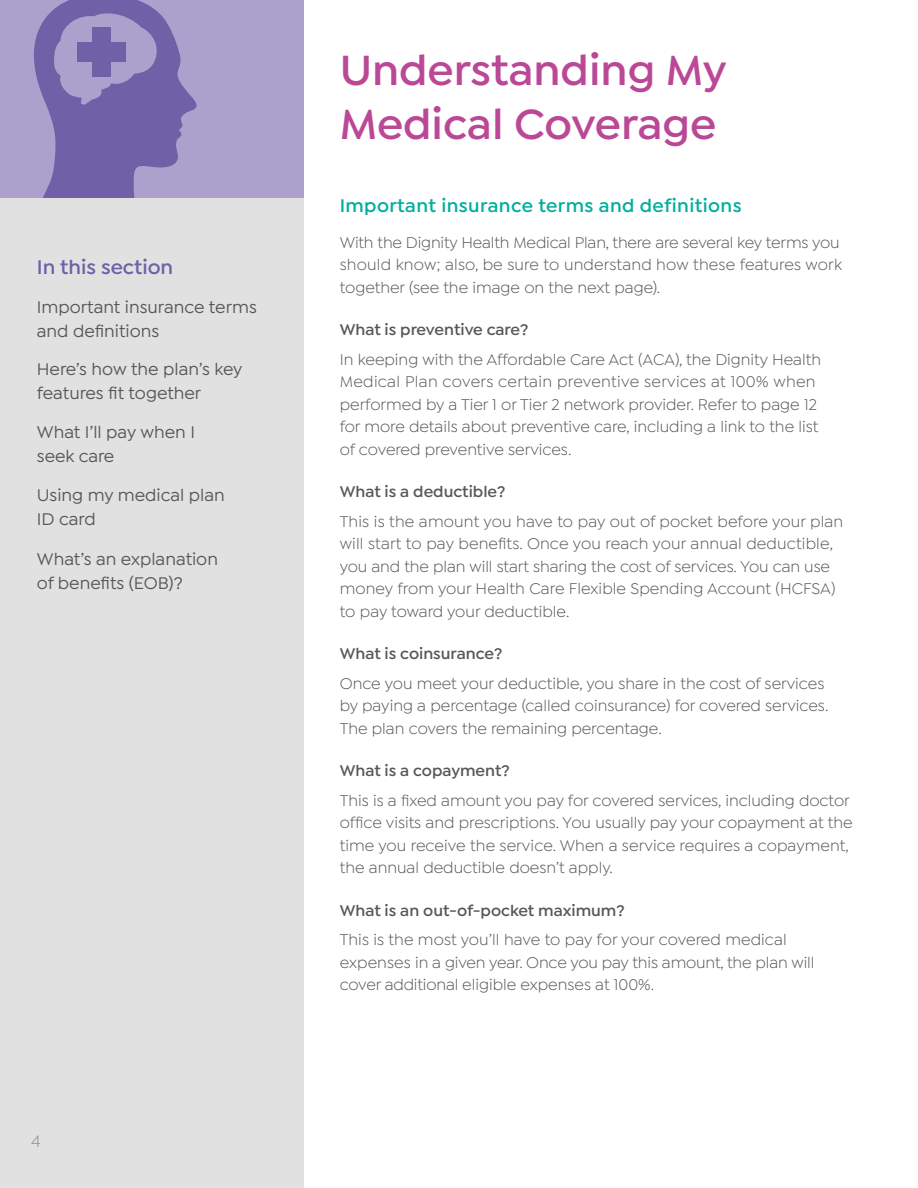
<style>
.page{position:relative;width:918px;height:1188px;background:#fff}
.page>*{position:absolute;margin:0;border:0;box-sizing:border-box;transform-origin:0 0}
.t1{font:600 45px/54px "Isidora Sans";color:#ba4896}
.t2{font:600 21px "Isidora Sans";color:#7060a7}
.t3{font:600 19.5px "Isidora Sans";letter-spacing:.02em;color:#00ae9d}
.t4{font:500 18px/24px "Isidora Sans";color:#57575a}
.t5{font:18px "Isidora Sans";color:#8f9396}
.t6{font:16.5px/22.5px "Isidora Sans";color:#57575a}
.t7{font:600 16.5px "Isidora Sans";color:#57575a}
</style>
<div class="page">
<div style="left:0;top:0;width:304px;height:211px;background:#aba1cc"></div>
<svg style="left:29px;top:0;width:174px;height:199px"></svg>
<div style="left:92px;top:27px;width:19px;height:49px;background:#7060a7"></div>
<div style="left:77px;top:42px;width:49px;height:19px;background:#7060a7"></div>
<div style="left:0;top:199px;width:304px;height:989px;background:#e1e1e2"></div>
<p class="t2" style="left:37px;top:255px;width:138px">In this section</p>
<p class="t4" style="left:37px;top:295px;width:221px">Important insurance terms and definitions</p>
<p class="t4" style="left:37px;top:357px;width:207px">Here’s how the plan’s key features fit together</p>
<p class="t4" style="left:37px;top:420px;width:160px">What I’ll pay when I seek care</p>
<p class="t4" style="left:37px;top:483px;width:189px">Using my medical plan<br>ID card</p>
<p class="t4" style="left:37px;top:547px;width:183px">What’s an explanation of benefits (EOB)?</p>
<p class="t5" style="left:31px;top:1131px;width:11px">4</p>
<p class="t1" style="left:340px;top:43px;width:388px">Understanding My<br>Medical Coverage</p>
<p class="t3" style="left:340px;top:194px;width:403px">Important insurance terms and definitions</p>
<p class="t6" style="left:340px;top:231px;width:504px">With the Dignity Health Medical Plan, there are several key terms you should know; also, be sure to understand how these features work together (see the image on the next page).</p>
<p class="t7" style="left:340px;top:320px;width:190px">What is preventive care?</p>
<p class="t6" style="left:340px;top:348px;width:483px">In keeping with the Affordable Care Act (ACA), the Dignity Health Medical Plan covers certain preventive services at 100% when performed by a Tier 1 or Tier 2 network provider. Refer to page 12 for more details about preventive care, including a link to the list of covered preventive services.</p>
<p class="t7" style="left:340px;top:482px;width:167px">What is a deductible?</p>
<p class="t6" style="left:340px;top:510px;width:505px">This is the amount you have to pay out of pocket before your plan will start to pay benefits. Once you reach your annual deductible, you and the plan will start sharing the cost of services. You can use money from your Health Care Flexible Spending Account (HCFSA) to pay toward your deductible.</p>
<p class="t7" style="left:340px;top:644px;width:164px">What is coinsurance?</p>
<p class="t6" style="left:340px;top:672px;width:490px">Once you meet your deductible, you share in the cost of services by paying a percentage (called coinsurance) for covered services.<br>The plan covers the remaining percentage.</p>
<p class="t7" style="left:340px;top:761px;width:172px">What is a copayment?</p>
<p class="t6" style="left:340px;top:789px;width:514px">This is a fixed amount you pay for covered services, including doctor office visits and prescriptions. You usually pay your copayment at the time you receive the service. When a service requires a copayment, the annual deductible doesn’t apply.</p>
<p class="t7" style="left:340px;top:901px;width:287px">What is an out-of-pocket maximum?</p>
<p class="t6" style="left:340px;top:928px;width:476px">This is the most you’ll have to pay for your covered medical expenses in a given year. Once you pay this amount, the plan will cover additional eligible expenses at 100%.</p>
</div>
